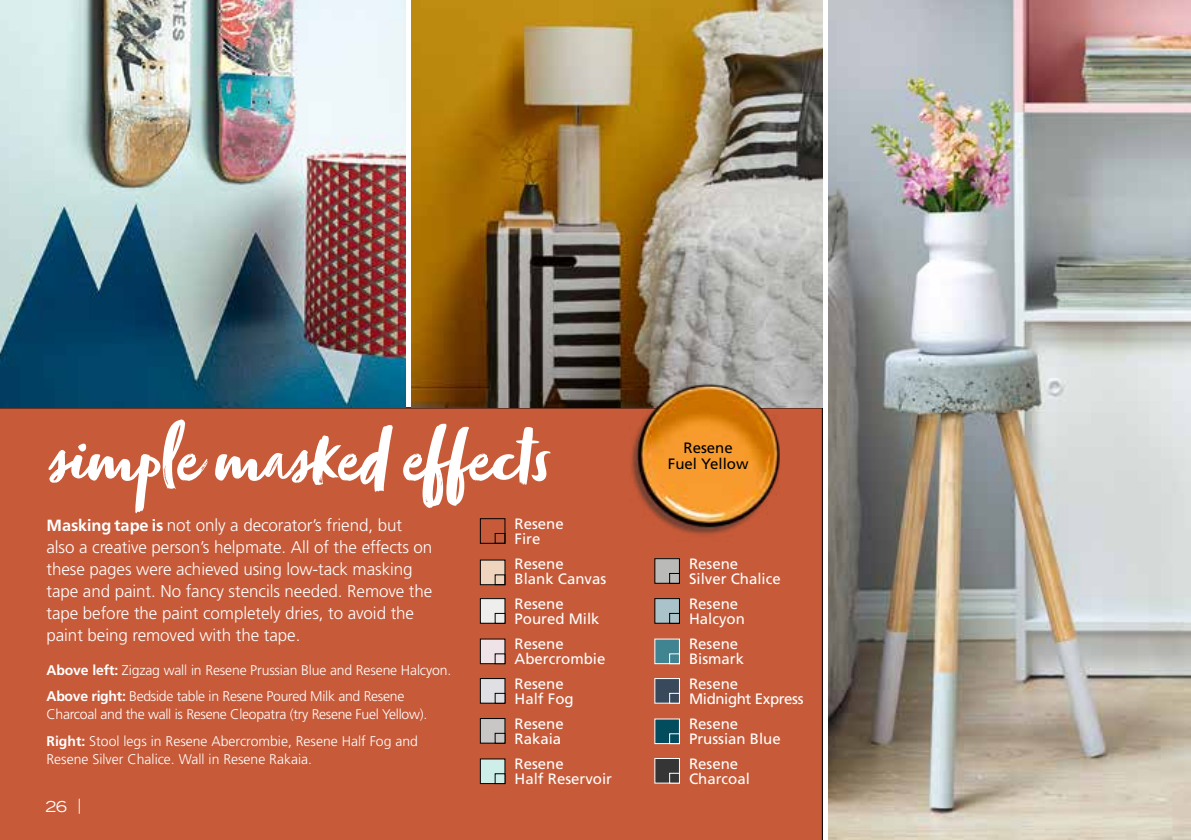
<style>
.page{position:relative;width:1191px;height:840px;background:#fff}
.page>*{position:absolute;margin:0;border:0;box-sizing:border-box;transform-origin:0 0}
.t1{font:80px "Zooja";letter-spacing:-.005em;color:#fff}
.t2{font:300 17px/22px "Frutiger";letter-spacing:-.005em;color:#fff}
.t3{font:15px/15px "Frutiger";color:#fff}
.t4{font:15px/15px "Frutiger";letter-spacing:-.025em;color:#fff}
.t5{font:15px/16px "Frutiger";color:#000;text-align:center}
.t6{font:expanded 15px "Trade Gothic LH";color:#fff}
.t7{font:300 14px/26.6px "Frutiger";letter-spacing:-.01em;color:#fff}
.s1{font-family:"Frutiger Bld";font-weight:400}
.s2{font-weight:700}
</style>
<div class="page">
<img style="left:828px;top:0;width:363px;height:839px">
<div style="left:0;top:407px;width:822px;height:432px;background:#c75a38"></div>
<img style="left:0;top:0;width:405px;height:407px">
<img style="left:411px;top:0;width:411px;height:407px">
<img style="left:618px;top:369px;width:181px;height:176px">
<div style="left:480px;top:518px;width:25px;height:25px;border:1px solid #000"></div>
<div style="left:495px;top:533px;width:10px;height:10px;border:1px solid #000"></div>
<div style="left:480px;top:559px;width:25px;height:25px;background:#efd5bd"></div>
<div style="left:480px;top:559px;width:25px;height:25px;border:1px solid #000"></div>
<div style="left:495px;top:574px;width:10px;height:10px;border:1px solid #000"></div>
<div style="left:480px;top:598px;width:25px;height:25px;background:#eeeeed"></div>
<div style="left:480px;top:598px;width:25px;height:25px;border:1px solid #000"></div>
<div style="left:495px;top:612px;width:10px;height:11px;border:1px solid #000"></div>
<div style="left:480px;top:638px;width:25px;height:25px;background:#f0e3e8"></div>
<div style="left:480px;top:678px;width:25px;height:24px;background:#dfdfe4"></div>
<div style="left:480px;top:677px;width:25px;height:26px;border:1px solid #000"></div>
<div style="left:495px;top:692px;width:10px;height:11px;border:1px solid #000"></div>
<div style="left:480px;top:718px;width:25px;height:24px;background:#c9c6c6"></div>
<div style="left:480px;top:717px;width:25px;height:26px;border:1px solid #000"></div>
<div style="left:495px;top:732px;width:10px;height:11px;border:1px solid #000"></div>
<div style="left:480px;top:758px;width:25px;height:25px;background:#cdeee9"></div>
<div style="left:655px;top:558px;width:24px;height:25px;background:#babbb9"></div>
<div style="left:654px;top:558px;width:25px;height:25px;border:1px solid #000"></div>
<div style="left:669px;top:573px;width:10px;height:10px;border:1px solid #000"></div>
<div style="left:655px;top:598px;width:24px;height:25px;background:#aac3ca"></div>
<div style="left:654px;top:598px;width:26px;height:25px;border:1px solid #000"></div>
<div style="left:669px;top:612px;width:11px;height:11px;border:1px solid #000"></div>
<div style="left:654px;top:638px;width:25px;height:25px;background:#3f8490"></div>
<svg style="left:669px;top:653px;width:10px;height:10px"></svg>
<div style="left:654px;top:677px;width:26px;height:26px;background:#39495c;border:1px solid #fff"></div>
<div style="left:669px;top:692px;width:11px;height:11px;background:#39495c;border:1px solid #fff"></div>
<div style="left:654px;top:718px;width:25px;height:25px;background:#024c5d"></div>
<svg style="left:669px;top:733px;width:10px;height:10px"></svg>
<div style="left:654px;top:757px;width:26px;height:26px;background:#353535;border:1px solid #fff"></div>
<div style="left:669px;top:772px;width:11px;height:11px;background:#353535;border:1px solid #fff"></div>
<h1 class="t1" style="left:46px;top:417px;width:503px">simple masked effects</h1>
<p class="t2" style="left:46px;top:513px;width:387px"><span class="s1">Masking tape is</span> not only a decorator’s friend, but also a creative person’s helpmate. All of the effects on these pages were achieved using low-tack masking tape and paint. No fancy stencils needed. Remove the tape before the paint completely dries, to avoid the paint being removed with the tape.</p>
<p class="t7" style="left:46px;top:656px;width:406px"><span class="s2">Above left:</span> Zigzag wall in Resene Prussian Blue and Resene Halcyon.<br><span class="s2">Above right:</span> Bedside table in Resene Poured Milk and Resene</p>
<p class="t7" style="left:46px;top:700px;width:382px">Charcoal and the wall is Resene Cleopatra (try Resene Fuel Yellow).<br><span class="s2">Right:</span> Stool legs in Resene Abercrombie, Resene Half Fog and</p>
<p class="t7" style="left:46px;top:745px;width:267px">Resene Silver Chalice. Wall in Resene Rakaia.</p>
<p class="t6" style="left:45px;top:796px;width:37px">26 |</p>
<p class="t3" style="left:514px;top:516px;width:51px">Resene<br>Fire</p>
<p class="t3" style="left:514px;top:555px;width:93px">Resene<br>Blank Canvas</p>
<p class="t3" style="left:514px;top:595px;width:87px">Resene<br>Poured Milk</p>
<p class="t3" style="left:514px;top:635px;width:92px">Resene<br>Abercrombie</p>
<p class="t3" style="left:514px;top:675px;width:61px">Resene<br>Half Fog</p>
<p class="t3" style="left:514px;top:715px;width:51px">Resene<br>Rakaia</p>
<p class="t3" style="left:514px;top:755px;width:99px">Resene<br>Half Reservoir</p>
<p class="t5" style="left:668px;top:439px;width:82px">Resene<br>Fuel Yellow</p>
<p class="t3" style="left:689px;top:555px;width:93px">Resene<br>Silver Chalice</p>
<p class="t3" style="left:689px;top:595px;width:57px">Resene<br>Halcyon</p>
<p class="t3" style="left:689px;top:635px;width:57px">Resene<br>Bismark</p>
<p class="t4" style="left:689px;top:675px;width:116px">Resene<br>Midnight Express</p>
<p class="t3" style="left:689px;top:715px;width:93px">Resene<br>Prussian Blue</p>
<p class="t3" style="left:689px;top:755px;width:62px">Resene<br>Charcoal</p>
</div>
